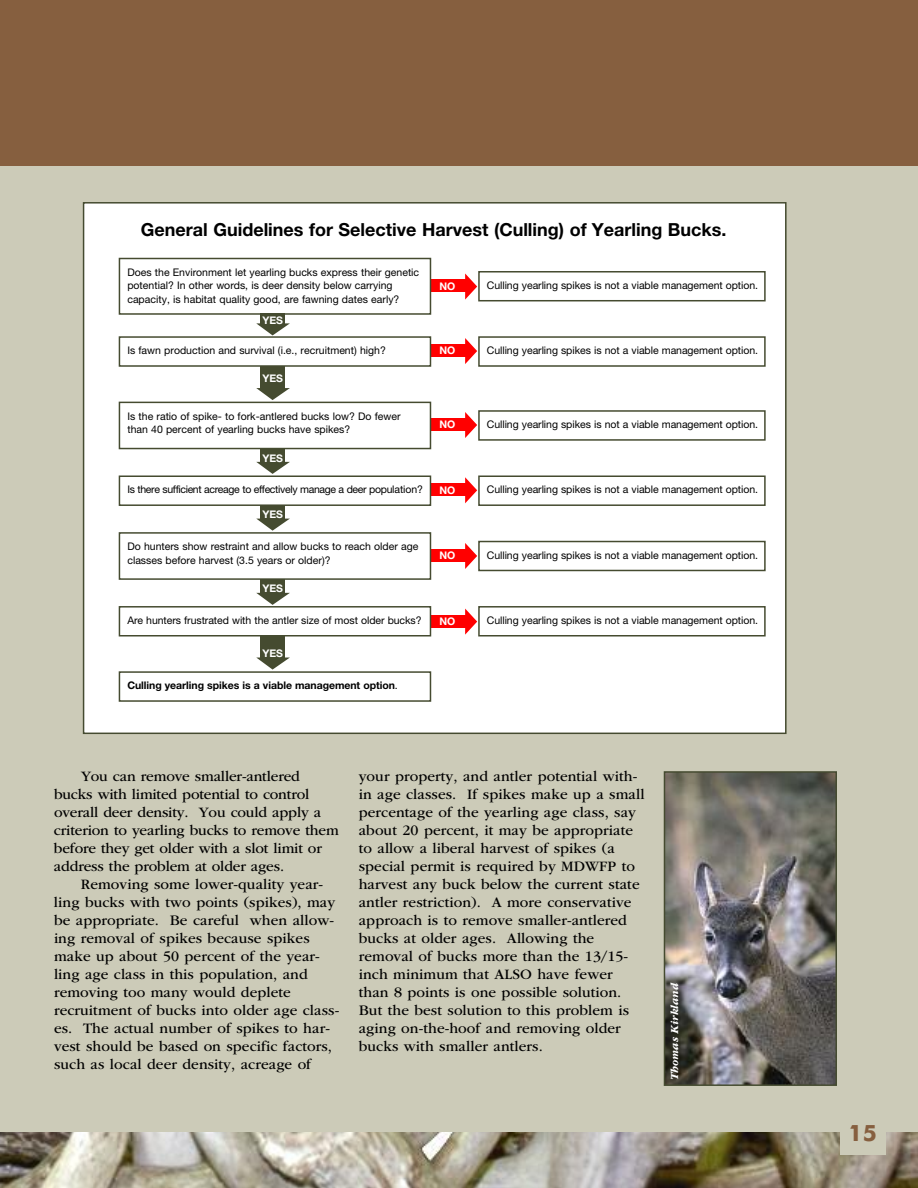
<style>
.page{position:relative;width:918px;height:1188px;background:#cccbb8}
.page>*{position:absolute;margin:0;border:0;box-sizing:border-box;transform-origin:0 0}
.t1{font:700 22.5px "Futura BT";color:#865f3f}
.t2{font:700 18px "Helvetica Neue LT Std";color:#000}
.t3{font:15px/18px "ITC Garamond Std";letter-spacing:.005em;color:#000}
.t4{font:italic 700 11.25px "ITC Garamond Std";color:#fff}
.t5{font:10.5px/13.5px "Helvetica Neue LT Std";letter-spacing:-.005em;color:#000}
.t6{font:10.5px "Helvetica Neue LT Std";letter-spacing:-.035em;color:#000}
.t7{font:700 10.5px "Helvetica Neue LT Std";letter-spacing:-.005em;color:#000}
.t8{font:700 10.5px "Helvetica Neue LT Std";color:#fff}
.s1{font-weight:400}
</style>
<div class="page">
<div style="left:0;top:0;width:918px;height:166px;background:#865f3f"></div>
<div style="left:84px;top:204px;width:701px;height:529px;background:#fff"></div>
<img style="left:0;top:1133px;width:918px;height:55px">
<div style="left:840px;top:1110px;width:45px;height:45px;background:#cccbb8"></div>
<div style="left:119px;top:671px;width:312px;height:31px;border:2px solid #454b30"></div>
<div style="left:478px;top:271px;width:288px;height:30px;border:2px solid #454b30"></div>
<div style="left:478px;top:336px;width:288px;height:31px;border:2px solid #454b30"></div>
<div style="left:478px;top:410px;width:288px;height:31px;border:2px solid #454b30"></div>
<div style="left:478px;top:475px;width:288px;height:31px;border:2px solid #454b30"></div>
<div style="left:478px;top:541px;width:288px;height:30px;border:2px solid #454b30"></div>
<div style="left:478px;top:606px;width:288px;height:31px;border:2px solid #454b30"></div>
<div style="left:429px;top:280px;width:39px;height:12px;background:#f00"></div>
<svg style="left:465px;top:274px;width:12px;height:26px"></svg>
<div style="left:429px;top:344px;width:39px;height:13px;background:#f00"></div>
<svg style="left:465px;top:338px;width:12px;height:26px"></svg>
<div style="left:429px;top:418px;width:39px;height:13px;background:#f00"></div>
<svg style="left:465px;top:412px;width:12px;height:26px"></svg>
<div style="left:429px;top:484px;width:39px;height:12px;background:#f00"></div>
<svg style="left:465px;top:477px;width:12px;height:26px"></svg>
<div style="left:429px;top:549px;width:39px;height:12px;background:#f00"></div>
<svg style="left:465px;top:543px;width:12px;height:26px"></svg>
<div style="left:429px;top:615px;width:39px;height:12px;background:#f00"></div>
<svg style="left:465px;top:609px;width:12px;height:26px"></svg>
<div style="left:261px;top:287px;width:24px;height:38px;background:#454b30"></div>
<svg style="left:256px;top:323px;width:34px;height:12px"></svg>
<div style="left:120px;top:259px;width:310px;height:54px;background:#fff"></div>
<div style="left:119px;top:258px;width:312px;height:57px;border:2px solid #454b30"></div>
<div style="left:261px;top:352px;width:24px;height:37px;background:#454b30"></div>
<svg style="left:256px;top:388px;width:34px;height:12px"></svg>
<div style="left:261px;top:425px;width:24px;height:38px;background:#454b30"></div>
<svg style="left:256px;top:462px;width:34px;height:12px"></svg>
<div style="left:261px;top:482px;width:24px;height:38px;background:#454b30"></div>
<svg style="left:257px;top:519px;width:32px;height:12px"></svg>
<div style="left:261px;top:556px;width:24px;height:38px;background:#454b30"></div>
<svg style="left:256px;top:593px;width:34px;height:12px"></svg>
<div style="left:261px;top:621px;width:24px;height:38px;background:#454b30"></div>
<svg style="left:257px;top:658px;width:32px;height:12px"></svg>
<div style="left:120px;top:608px;width:310px;height:27px;background:#fff"></div>
<div style="left:119px;top:606px;width:312px;height:31px;border:2px solid #454b30"></div>
<div style="left:120px;top:477px;width:310px;height:27px;background:#fff"></div>
<div style="left:119px;top:475px;width:312px;height:31px;border:2px solid #454b30"></div>
<div style="left:120px;top:403px;width:310px;height:45px;background:#fff"></div>
<div style="left:119px;top:402px;width:312px;height:47px;border:2px solid #454b30"></div>
<div style="left:120px;top:534px;width:310px;height:44px;background:#fff"></div>
<div style="left:119px;top:532px;width:312px;height:48px;border:2px solid #454b30"></div>
<div style="left:120px;top:338px;width:310px;height:27px;background:#fff"></div>
<div style="left:119px;top:336px;width:312px;height:31px;border:2px solid #454b30"></div>
<img style="left:667px;top:774px;width:167px;height:309px">
<div style="left:664px;top:771px;width:173px;height:315px;border:2px solid #454b30"></div>
<p class="t2" style="left:141px;top:224px;width:587px">General Guidelines for Selective Harvest (Culling) of Yearling Bucks.</p>
<p class="t5" style="left:127px;top:266px;width:293px">Does the Environment let yearling bucks express their genetic potential? In other words, is deer density below carrying capacity, is habitat quality good, are fawning dates early?</p>
<p class="t8" style="left:262px;top:317px;width:22px">YES</p>
<p class="t5" style="left:127px;top:345px;width:260px">Is fawn production and survival (i.e., recruitment) high?</p>
<p class="t8" style="left:262px;top:374px;width:22px">YES</p>
<p class="t5" style="left:127px;top:410px;width:275px">Is the ratio of spike- to fork-antlered bucks low? Do fewer than 40 percent of yearling bucks have spikes?</p>
<p class="t8" style="left:262px;top:454px;width:22px">YES</p>
<p class="t6" style="left:127px;top:486px;width:297px">Is there sufficient acreage to effectively manage a deer population?</p>
<p class="t8" style="left:262px;top:511px;width:22px">YES</p>
<p class="t5" style="left:127px;top:541px;width:293px">Do hunters show restraint and allow bucks to reach older age classes before harvest (3.5 years or older)?</p>
<p class="t8" style="left:262px;top:585px;width:22px">YES</p>
<p class="t5" style="left:127px;top:615px;width:296px">Are hunters frustrated with the antler size of most older bucks?</p>
<p class="t8" style="left:262px;top:650px;width:22px">YES</p>
<p class="t7" style="left:127px;top:682px;width:272px">Culling yearling spikes is a viable management option<span class="s1">.</span></p>
<p class="t8" style="left:439px;top:282px;width:17px">NO</p>
<p class="t8" style="left:439px;top:347px;width:17px">NO</p>
<p class="t8" style="left:439px;top:421px;width:17px">NO</p>
<p class="t8" style="left:439px;top:486px;width:17px">NO</p>
<p class="t8" style="left:439px;top:552px;width:17px">NO</p>
<p class="t8" style="left:439px;top:617px;width:17px">NO</p>
<p class="t5" style="left:487px;top:280px;width:273px">Culling yearling spikes is not a viable management option.</p>
<p class="t5" style="left:487px;top:345px;width:273px">Culling yearling spikes is not a viable management option.</p>
<p class="t5" style="left:487px;top:419px;width:273px">Culling yearling spikes is not a viable management option.</p>
<p class="t5" style="left:487px;top:484px;width:273px">Culling yearling spikes is not a viable management option.</p>
<p class="t5" style="left:487px;top:549px;width:273px">Culling yearling spikes is not a viable management option.</p>
<p class="t5" style="left:487px;top:615px;width:273px">Culling yearling spikes is not a viable management option.</p>
<p class="t3" style="left:54px;top:769px;width:286px;text-indent:27px">You can remove smaller-antlered bucks with limited potential to control overall deer density. You could apply a criterion to yearling bucks to remove them before they get older with a slot limit or address the problem at older ages.</p>
<p class="t3" style="left:54px;top:877px;width:287px;text-indent:27px">Removing some lower-quality year&shy;ling bucks with two points (spikes), may be appropriate. Be careful when allow&shy;ing removal of spikes because spikes make up about 50 percent of the year&shy;ling age class in this population, and removing too many would deplete recruitment of bucks into older age class&shy;es. The actual number of spikes to har&shy;vest should be based on specific factors, such as local deer density, acreage of</p>
<p class="t3" style="left:359px;top:769px;width:287px">your property, and antler potential with&shy;in age classes. If spikes make up a small percentage of the yearling age class, say about 20 percent, it may be appropriate to allow a liberal harvest of spikes (a special permit is required by MDWFP to harvest any buck below the current state antler restriction). A more conservative approach is to remove smaller-antlered bucks at older ages. Allowing the removal of bucks more than the 13/15- inch minimum that ALSO have fewer than 8 points is one possible solution.<br>But the best solution to this problem is aging on-the-hoof and removing older bucks with smaller antlers.</p>
<p class="t4" style="left:671px;top:1080px;width:99px;rotate:-90deg">Thomas Kirkland</p>
<h1 class="t1" style="left:849px;top:1120px;width:30px">15</h1>
</div>
